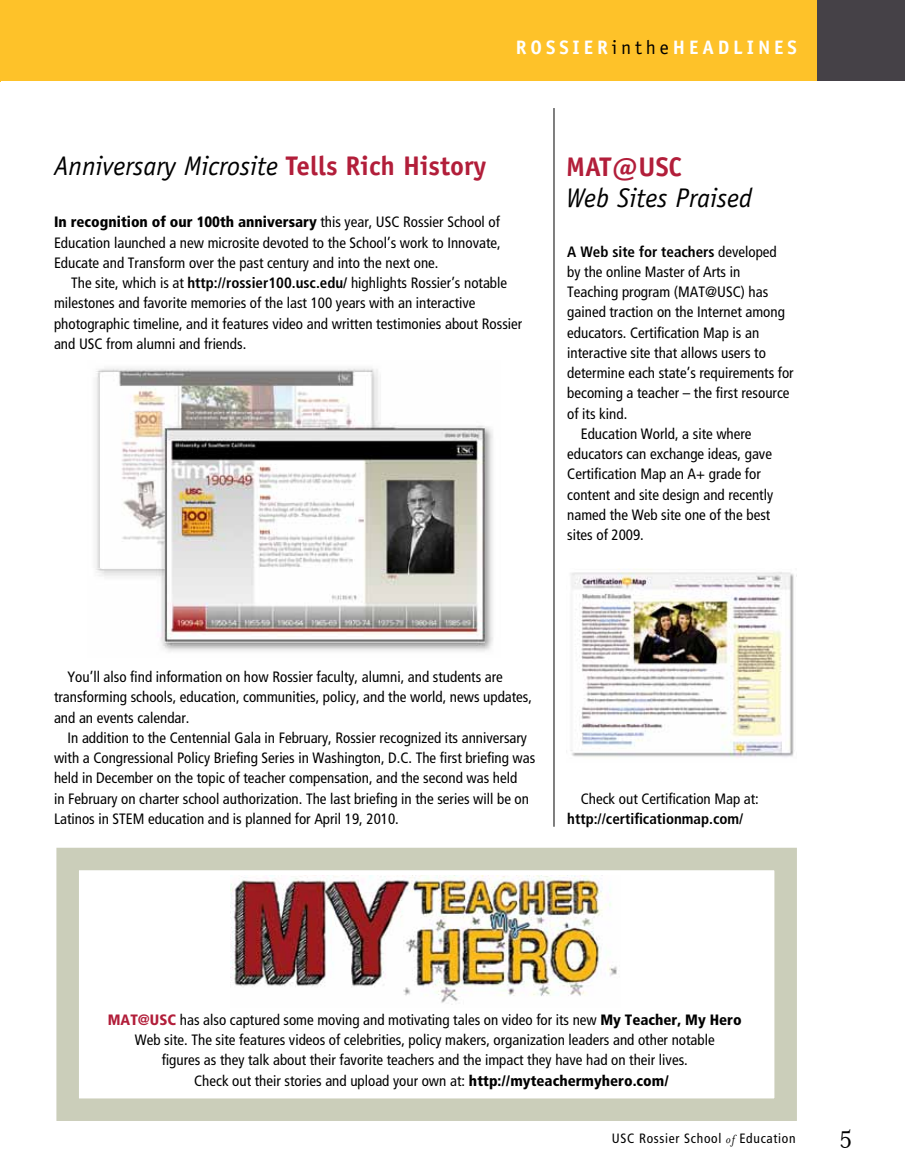
<style>
.page{position:relative;width:905px;height:1175px;background:#fff}
.page>*{position:absolute;margin:0;border:0;box-sizing:border-box;transform-origin:0 0}
.t1{font:italic 27px "Officina Sans";color:#000}
.t2{font:700 27px "Officina Sans";color:#b21e3a}
.t3{font:27px "Mrs Eaves Roman";color:#000}
.t4{font:700 19.5px "Officina Sans";letter-spacing:.2em;color:#fff}
.t5{font:condensed 15px/20.2px "Frutiger";color:#000}
.t6{font:700 condensed 15px "Frutiger";color:#000}
.t7{font:condensed 13.5px "Frutiger";letter-spacing:.05em;color:#000}
.s1{font-weight:400;color:#000}
.s2{font-weight:700;font-style:normal;color:#b21e3a}
.s3{font-weight:900}
.s4{font-weight:700}
.s5{font-weight:400}
.s6{font-weight:900;color:#b21e3a}
.s7{font-family:"Mrs Eaves";font-style:italic;font-stretch:normal}
</style>
<div class="page">
<img style="left:96px;top:368px;width:397px;height:284px">
<div style="left:56px;top:847px;width:740px;height:273px;background:#fff;border:22px solid #cbceba"></div>
<hr style="left:0;top:0;width:1px;height:82px;background:#fec229">
<div style="left:0;top:0;width:817px;height:80px;background:#fec229"></div>
<div style="left:817px;top:0;width:87px;height:80px;background:#454147"></div>
<img style="left:231px;top:875px;width:386px;height:130px">
<hr style="left:553px;top:108px;width:1px;height:718px;background:#000">
<img style="left:570px;top:568px;width:224px;height:189px">
<h2 class="t4" style="left:516px;top:35px;width:282px">ROSSIER<span class="s1">inthe</span>HEADLINES</h2>
<h1 class="t1" style="left:54px;top:150px;width:434px">Anniversary Microsite <span class="s2">Tells Rich History</span></h1>
<h1 class="t2" style="left:566px;top:150px;width:118px">MAT@USC</h1>
<h1 class="t1" style="left:566px;top:182px;width:187px">Web Sites Praised</h1>
<p class="t5" style="left:54px;top:212px;width:448px;text-align:justify"><span class="s3">In recognition of our 100th anniversary</span> this year, USC Rossier School of Education launched a new microsite devoted to the School’s work to Innovate, Educate and Transform over the past century and into the next one.</p>
<p class="t5" style="left:54px;top:273px;width:470px;text-indent:17px">The site, which is at <span class="s4">http://rossier100.usc.edu/</span> highlights Rossier’s notable milestones and favorite memories of the last 100 years with an interactive photographic timeline, and it features video and written testimonies about Rossier and USC from alumni and friends.</p>
<p class="t6" style="left:567px;top:242px;width:211px">A Web site for teachers <span class="s5">developed</span></p>
<p class="t5" style="left:567px;top:262px;width:174px">by the online Master of Arts in</p>
<p class="t5" style="left:567px;top:282px;width:202px">Teaching program (MAT@USC) has</p>
<p class="t5" style="left:567px;top:302px;width:219px">gained traction on the Internet among</p>
<p class="t5" style="left:567px;top:322px;width:193px">educators. Certification Map is an</p>
<p class="t5" style="left:567px;top:343px;width:200px">interactive site that allows users to</p>
<p class="t5" style="left:567px;top:363px;width:228px">determine each state’s requirements for</p>
<p class="t5" style="left:567px;top:383px;width:224px">becoming a teacher – the first resource</p>
<p class="t5" style="left:567px;top:403px;width:61px">of its kind.</p>
<p class="t5" style="left:580px;top:424px;width:172px">Education World, a site where</p>
<p class="t5" style="left:567px;top:444px;width:206px">educators can exchange ideas, gave</p>
<p class="t5" style="left:567px;top:464px;width:195px">Certification Map an A+ grade for</p>
<p class="t5" style="left:567px;top:484px;width:207px">content and site design and recently</p>
<p class="t5" style="left:567px;top:505px;width:204px">named the Web site one of the best</p>
<p class="t5" style="left:567px;top:525px;width:78px">sites of 2009.</p>
<p class="t5" style="left:54px;top:667px;width:479px;text-indent:14px">You’ll also find information on how Rossier faculty, alumni, and students are transforming schools, education, communities, policy, and the world, news updates, and an events calendar.</p>
<p class="t5" style="left:54px;top:727px;width:483px;text-indent:14px">In addition to the Centennial Gala in February, Rossier recognized its anniversary with a Congressional Policy Briefing Series in Washington, D.C. The first briefing was held in December on the topic of teacher compensation, and the second was held<br>in February on charter school authorization. The last briefing in the series will be on Latinos in STEM education and is planned for April 19, 2010.</p>
<p class="t5" style="left:580px;top:788px;width:179px">Check out Certification Map at:</p>
<p class="t6" style="left:567px;top:809px;width:177px">http://certificationmap.com/</p>
<p class="t5" style="left:108px;top:1009px;width:635px"><span class="s6">MAT@USC</span> has also captured some moving and motivating tales on video for its new <span class="s3">My Teacher, My Hero</span></p>
<p class="t5" style="left:135px;top:1029px;width:581px">Web site. The site features videos of celebrities, policy makers, organization leaders and other notable</p>
<p class="t5" style="left:162px;top:1050px;width:527px">figures as they talk about their favorite teachers and the impact they have had on their lives.</p>
<p class="t5" style="left:194px;top:1070px;width:476px">Check out their stories and upload your own at: <span class="s3">http://myteachermyhero.com/</span></p>
<p class="t7" style="left:612px;top:1130px;width:185px">USC Rossier School <span class="s7">of</span> Education</p>
<h1 class="t3" style="left:839px;top:1120px;width:15px">5</h1>
</div>
